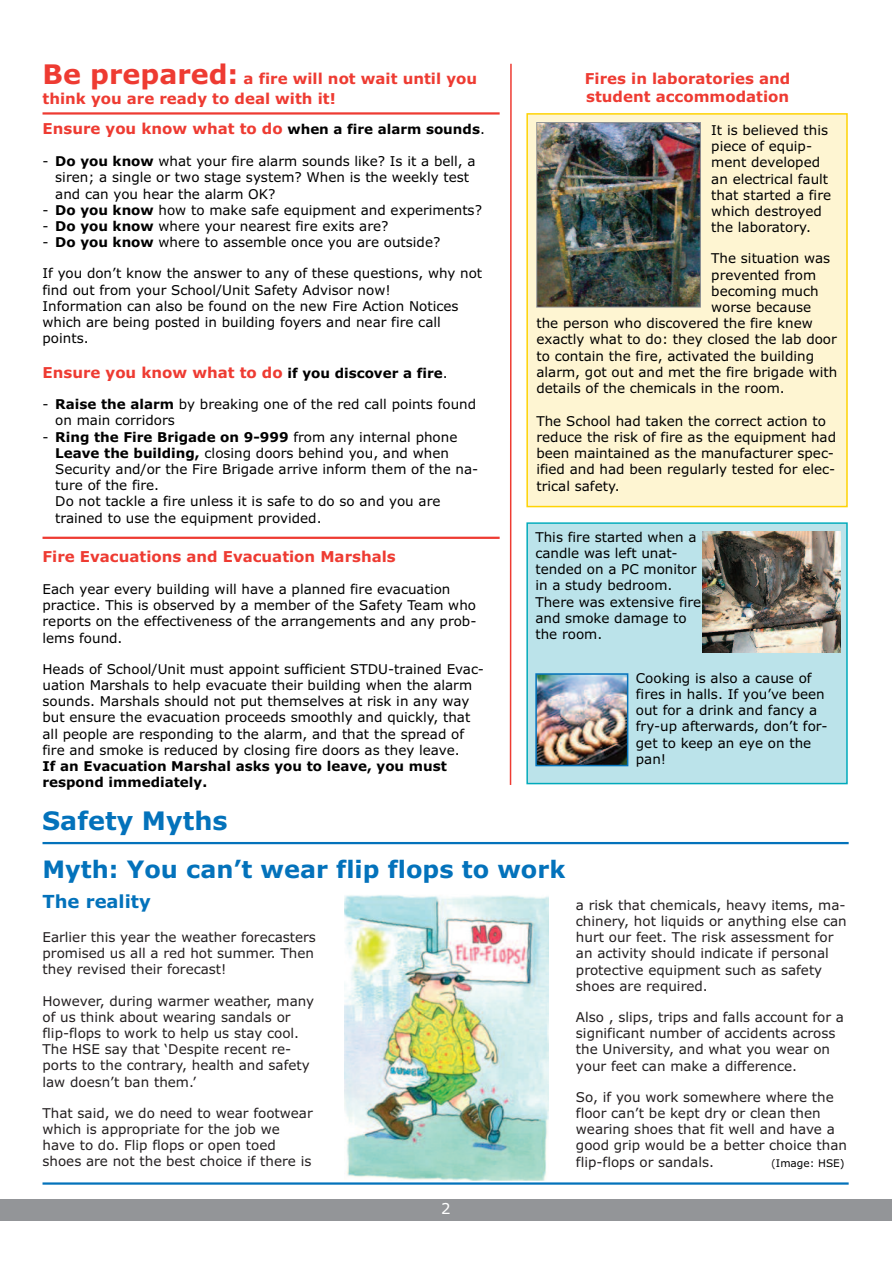
<style>
.page{position:relative;width:893px;height:1263px;background:#fff}
.page>*{position:absolute;margin:0;border:0;box-sizing:border-box;transform-origin:0 0}
.t1{font:700 25.5px "Verdana";color:#0372bb}
.t2{font:700 24px "Verdana";color:#0372bb}
.t3{font:700 18px "Verdana";color:#0372bb}
.t4{font:700 15px/19.5px "Verdana";color:#ee3b32}
.t5{font:15px "Verdana";color:#fff}
.t6{font:13.5px/16.2px "Verdana";color:#000}
.t7{font:13.5px/16.2px "Verdana";color:#231f20}
.t8{font:700 13.5px/16.2px "Verdana";color:#000}
.t9{font:10.5px "Verdana";color:#000}
.s1{font-size:27px}
.s2{font-size:13.5px;color:#000}
.s3{font-weight:400;font-size:13.5px;color:#000}
.s4{font-weight:700}
.s5{color:#231f20}
</style>
<div class="page">
<div style="left:528px;top:115px;width:318px;height:391px;background:#fef5d2"></div>
<div style="left:526px;top:113px;width:322px;height:394px;border:2px solid #fed304"></div>
<div style="left:0;top:1199px;width:892px;height:21px;background:#939598"></div>
<img style="left:538px;top:124px;width:161px;height:181px">
<div style="left:536px;top:122px;width:165px;height:185px;border:1px solid #939598"></div>
<hr style="left:43px;top:842px;width:806px;height:2px;background:#0372bb">
<img style="left:345px;top:896px;width:204px;height:283px">
<hr style="left:43px;top:112px;width:457px;height:3px;background:#ee3b32">
<hr style="left:43px;top:1182px;width:806px;height:3px;background:#0372bb">
<hr style="left:510px;top:64px;width:2px;height:721px;background:#ee3b32">
<hr style="left:43px;top:537px;width:457px;height:2px;background:#ee3b32">
<div style="left:528px;top:524px;width:318px;height:259px;background:#bbe3ea"></div>
<div style="left:526px;top:522px;width:322px;height:262px;border:2px solid #0ab"></div>
<img style="left:702px;top:532px;width:139px;height:121px">
<img style="left:538px;top:676px;width:87px;height:87px">
<div style="left:535px;top:673px;width:93px;height:93px;border:2px solid #0372bb"></div>
<p class="t4" style="left:43px;top:70px;width:436px"><span class="s1">Be prepared:</span> a fire will not wait until you think you are ready to deal with it!</p>
<p class="t4" style="left:43px;top:119px;width:444px">Ensure you know what to do <span class="s2">when a fire alarm sounds</span><span class="s3">.</span></p>
<p class="t6" style="left:55px;top:153px;width:422px;text-indent:-13px">- <span class="s4">Do you know</span> what your fire alarm sounds like? Is it a bell, a siren; a single or two stage system? When is the weekly test and can you hear the alarm OK?</p>
<p class="t6" style="left:43px;top:202px;width:441px">- <span class="s4">Do you know</span> how to make safe equipment and experiments?</p>
<p class="t6" style="left:43px;top:218px;width:348px">- <span class="s4">Do you know</span> where your nearest fire exits are?</p>
<p class="t6" style="left:43px;top:234px;width:399px">- <span class="s4">Do you know</span> where to assemble once you are outside?</p>
<p class="t6" style="left:43px;top:266px;width:441px">If you don’t know the answer to any of these questions, why not find out from your School/Unit Safety Advisor now!<br>Information can also be found on the new Fire Action Notices which are being posted in building foyers and near fire call points.</p>
<p class="t4" style="left:43px;top:363px;width:407px">Ensure you know what to do <span class="s2">if you discover a fire</span><span class="s3">.</span></p>
<p class="t6" style="left:55px;top:396px;width:422px;text-indent:-13px">- <span class="s4">Raise the alarm</span> by breaking one of the red call points found on main corridors</p>
<p class="t6" style="left:55px;top:429px;width:425px;text-indent:-13px">- <span class="s4">Ring the Fire Brigade on 9-999</span> from any internal phone <span class="s4">Leave the building,</span> closing doors behind you, and when Security and/or the Fire Brigade arrive inform them of the na&shy;ture of the fire.<br>Do not tackle a fire unless it is safe to do so and you are trained to use the equipment provided.</p>
<p class="t4" style="left:43px;top:547px;width:355px">Fire Evacuations and Evacuation Marshals</p>
<p class="t6" style="left:43px;top:581px;width:435px">Each year every building will have a planned fire evacuation practice. This is observed by a member of the Safety Team who reports on the effectiveness of the arrangements and any prob&shy;lems found.</p>
<p class="t6" style="left:43px;top:661px;width:443px">Heads of School/Unit must appoint sufficient STDU-trained Evac&shy;uation Marshals to help evacuate their building when the alarm sounds. Marshals should not put themselves at risk in any way but ensure the evacuation proceeds smoothly and quickly, that all people are responding to the alarm, and that the spread of fire and smoke is reduced by closing fire doors as they leave.</p>
<p class="t8" style="left:43px;top:758px;width:406px">If an Evacuation Marshal asks you to leave, you must respond immediately.</p>
<h1 class="t1" style="left:42px;top:806px;width:187px">Safety Myths</h1>
<p class="t4" style="left:585px;top:70px;width:207px;line-height:18px">Fires in laboratories and student accommodation</p>
<p class="t6" style="left:711px;top:122px;width:121px">It is believed this piece of equip&shy;ment developed an electrical fault that started a fire which destroyed the laboratory.</p>
<p class="t6" style="left:711px;top:251px;width:120px">The situation was</p>
<p class="t6" style="left:711px;top:267px;width:107px">prevented from</p>
<p class="t6" style="left:711px;top:283px;width:109px">becoming much</p>
<p class="t6" style="left:711px;top:299px;width:102px">worse because</p>
<p class="t6" style="left:536px;top:315px;width:278px">the person who discovered the fire knew</p>
<p class="t6" style="left:536px;top:332px;width:302px">exactly what to do: they closed the lab door</p>
<p class="t6" style="left:536px;top:348px;width:279px">to contain the fire, activated the building</p>
<p class="t6" style="left:536px;top:364px;width:302px">alarm, got out and met the fire brigade with</p>
<p class="t6" style="left:536px;top:380px;width:250px">details of the chemicals in the room.</p>
<p class="t6" style="left:536px;top:413px;width:301px">The School had taken the correct action to reduce the risk of fire as the equipment had been maintained as the manufacturer spec&shy;ified and had been regularly tested for elec&shy;trical safety.</p>
<p class="t6" style="left:535px;top:529px;width:167px">This fire started when a candle was left unat&shy;tended on a PC monitor in a study bedroom.<br>There was extensive fire and smoke damage to the room.</p>
<p class="t6" style="left:636px;top:670px;width:193px">Cooking is also a cause of fires in halls. If you’ve been out for a drink and fancy a fry-up afterwards, don’t for&shy;get to keep an eye on the pan!</p>
<h2 class="t2" style="left:43px;top:855px;width:524px">Myth: You can’t wear flip flops to work</h2>
<h3 class="t3" style="left:43px;top:891px;width:110px">The reality</h3>
<p class="t7" style="left:43px;top:929px;width:275px">Earlier this year the weather forecasters promised us all a red hot summer. Then they revised their forecast!</p>
<p class="t7" style="left:43px;top:993px;width:273px">However, during warmer weather, many of us think about wearing sandals or flip-flops to work to help us stay cool.<br>The HSE say that ‘Despite recent re&shy;ports to the contrary, health and safety law doesn’t ban them.’</p>
<p class="t7" style="left:43px;top:1105px;width:272px">That said, we do need to wear footwear which is appropriate for the job we have to do. Flip flops or open toed shoes are not the best choice if there is</p>
<p class="t7" style="left:576px;top:897px;width:272px">a risk that chemicals, heavy items, ma&shy;chinery, hot liquids or anything else can hurt our feet. The risk assessment for an activity should indicate if personal protective equipment such as safety shoes are required.</p>
<p class="t7" style="left:576px;top:1009px;width:270px">Also , slips, trips and falls account for a significant number of accidents across the University, and what you wear on your feet can make a difference.</p>
<p class="t7" style="left:576px;top:1089px;width:273px">So, if you work somewhere where the floor can’t be kept dry or clean then wearing shoes that fit well and have a good grip would be a better choice than flip-flops or sandals.</p>
<p class="t9" style="left:771px;top:1157px;width:75px"><span class="s5">(</span>Image: HSE)</p>
<p class="t5" style="left:441px;top:1200px;width:11px">2</p>
</div>
